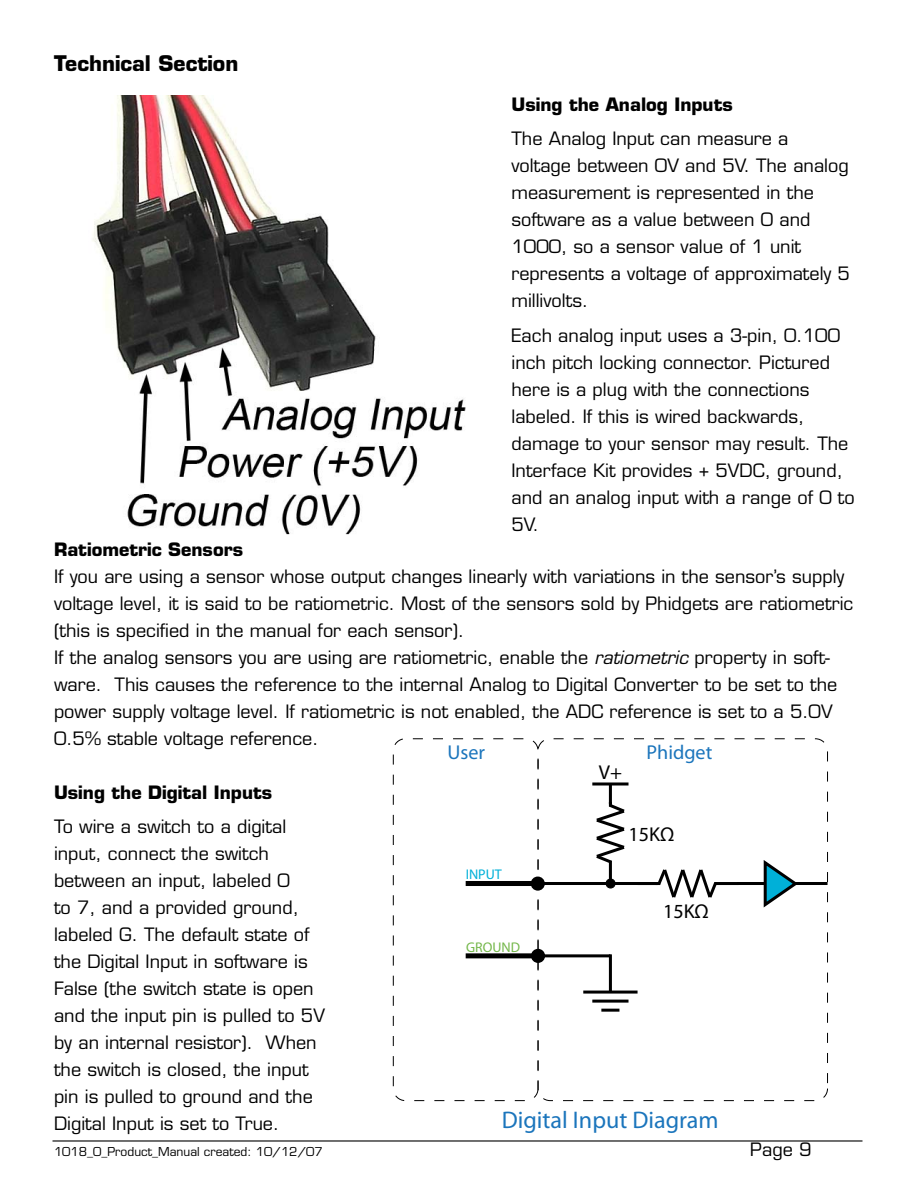
<style>
.page{position:relative;width:918px;height:1188px;background:#fff}
.page>*{position:absolute;margin:0;border:0;box-sizing:border-box;transform-origin:0 0}
.t1{font:24.15px "Myriad Pro";color:#1b75bc}
.t2{font:700 21px "Eurostile";color:#000}
.t3{font:20.1px "Myriad Pro";color:#1b75bc}
.t4{font:20.1px "Myriad Pro";color:#000}
.t5{font:18px/27px "Eurostile";color:#000}
.t6{font:700 18px "Eurostile";color:#000}
.t7{font:14.1px "Myriad Pro";color:#74b74a}
.t8{font:14.1px "Myriad Pro";color:#00b0d8}
.t9{font:12px "Eurostile";color:#000}
.s1{font-style:italic}
</style>
<div class="page">
<hr style="left:52px;top:1140px;width:810px;height:2px;background:#000">
<img style="left:92px;top:96px;width:374px;height:439px">
<div style="left:393px;top:738px;width:146px;height:363px;border:1px dashed #000;border-radius:12px"></div>
<div style="left:538px;top:738px;width:290px;height:363px;border:1px dashed #000;border-radius:12px"></div>
<div style="left:466px;top:881px;width:72px;height:5px;background:#000"></div>
<div style="left:466px;top:953px;width:72px;height:5px;background:#000"></div>
<div style="left:531px;top:877px;width:14px;height:14px;border:5px solid #000;border-radius:50%"></div>
<div style="left:531px;top:949px;width:14px;height:14px;border:5px solid #000;border-radius:50%"></div>
<hr style="left:609px;top:954px;width:3px;height:38px;background:#000">
<hr style="left:583px;top:991px;width:55px;height:3px;background:#000">
<hr style="left:592px;top:1000px;width:37px;height:3px;background:#000">
<hr style="left:601px;top:1009px;width:18px;height:3px;background:#000">
<hr style="left:609px;top:861px;width:3px;height:24px;background:#000">
<svg style="left:596px;top:801px;width:29px;height:65px"></svg>
<hr style="left:609px;top:784px;width:3px;height:20px;background:#000">
<hr style="left:538px;top:882px;width:118px;height:3px;background:#000">
<svg style="left:592px;top:782px;width:37px;height:4px"></svg>
<hr style="left:714px;top:882px;width:25px;height:3px;background:#000">
<svg style="left:655px;top:869px;width:62px;height:29px"></svg>
<hr style="left:638px;top:882px;width:20px;height:3px;background:#000">
<hr style="left:538px;top:954px;width:72px;height:3px;background:#000">
<hr style="left:737px;top:882px;width:91px;height:3px;background:#000">
<svg style="left:763px;top:860px;width:33px;height:48px"></svg>
<div style="left:606px;top:879px;width:9px;height:9px;background:#000;border-radius:50%"></div>
<div style="left:606px;top:878px;width:10px;height:11px;border:1px solid #000;border-radius:50%"></div>
<p class="t2" style="left:54px;top:50px;width:186px">Technical Section</p>
<p class="t6" style="left:512px;top:93px;width:223px">Using the Analog Inputs</p>
<p class="t5" style="left:512px;top:125px;width:340px">The Analog Input can measure a voltage between 0V and 5V. The analog measurement is represented in the software as a value between 0 and<br>1000, so a sensor value of 1 unit represents a voltage of approximately 5 millivolts.</p>
<p class="t5" style="left:512px;top:322px;width:345px">Each analog input uses a 3-pin, 0.100 inch pitch locking connector. Pictured here is a plug with the connections labeled. If this is wired backwards, damage to your sensor may result. The<br>Interface Kit provides + 5VDC, ground, and an analog input with a range of 0 to<br>5V.</p>
<p class="t6" style="left:54px;top:539px;width:191px">Ratiometric Sensors</p>
<p class="t5" style="left:54px;top:564px;width:801px">If you are using a sensor whose output changes linearly with variations in the sensor’s supply voltage level, it is said to be ratiometric. Most of the sensors sold by Phidgets are ratiometric (this is specified in the manual for each sensor).<br>If the analog sensors you are using are ratiometric, enable the <span class="s1">ratiometric</span> property in soft&shy;ware. This causes the reference to the internal Analog to Digital Converter to be set to the power supply voltage level. If ratiometric is not enabled, the ADC reference is set to a 5.0V</p>
<p class="t5" style="left:54px;top:725px;width:266px">0.5% stable voltage reference.</p>
<p class="t6" style="left:54px;top:781px;width:220px">Using the Digital Inputs</p>
<p class="t5" style="left:54px;top:813px;width:272px">To wire a switch to a digital input, connect the switch between an input, labeled 0<br>to 7, and a provided ground, labeled G. The default state of the Digital Input in software is<br>False (the switch state is open and the input pin is pulled to 5V by an internal resistor). When the switch is closed, the input pin is pulled to ground and the<br>Digital Input is set to True.</p>
<p class="t3" style="left:448px;top:740px;width:39px">User</p>
<p class="t3" style="left:647px;top:740px;width:67px">Phidget</p>
<p class="t8" style="left:466px;top:866px;width:38px">INPUT</p>
<p class="t7" style="left:466px;top:938px;width:56px">GROUND</p>
<p class="t4" style="left:599px;top:760px;width:25px">V+</p>
<p class="t4" style="left:629px;top:822px;width:47px">15KΩ</p>
<p class="t4" style="left:663px;top:898px;width:47px">15KΩ</p>
<h1 class="t1" style="left:502px;top:1105px;width:218px">Digital Input Diagram</h1>
<p class="t9" style="left:54px;top:1145px;width:270px">1018_0_Product_Manual created: 10/12/07</p>
<p class="t5" style="left:750px;top:1136px;width:63px">Page 9</p>
</div>
